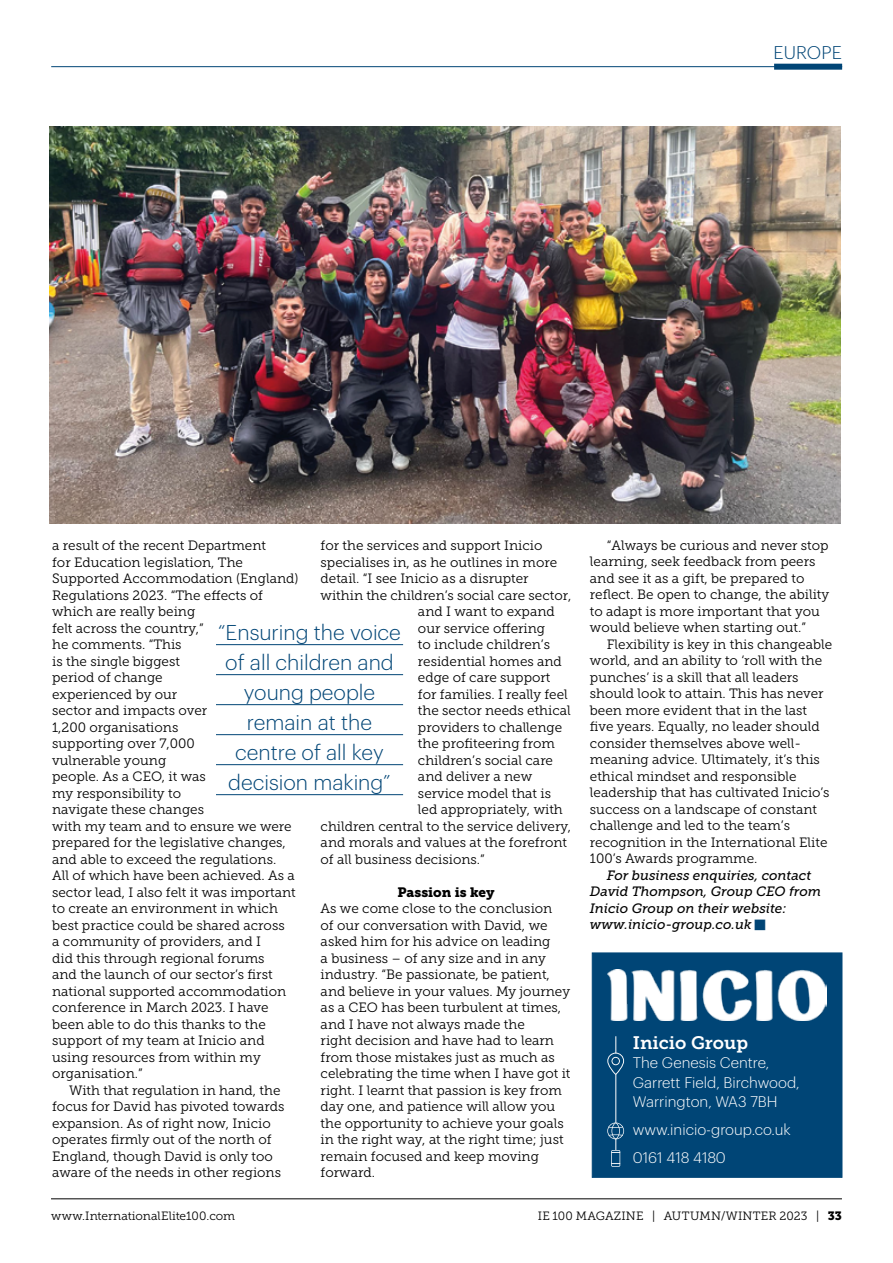
<style>
.page{position:relative;width:893px;height:1263px;background:#fff}
.page>*{position:absolute;margin:0;border:0;box-sizing:border-box;transform-origin:0 0}
.t1{font:300 21px/30px "Graphik";color:#004576;text-align:center}
.t2{font:18px "Museo Slab 700";color:#fff}
.t3{font:300 18px "Graphik";letter-spacing:.005em;color:#004576}
.t4{font:300 15px/19.5px "Graphik";color:#fff}
.t5{font:13.5px/16.5px "Museo Slab 300";color:#000}
.t6{font:italic 13.5px/16.5px "Museo Slab 500";color:#000}
.t7{font:13.5px "Museo Slab 900";color:#000}
.t8{font:12px "Museo Slab 300";letter-spacing:.005em;color:#000}
.s1{font-family:"Museo Slab 900"}
</style>
<div class="page">
<hr style="left:51px;top:1198px;width:791px;height:1px;background:#000">
<hr style="left:51px;top:66px;width:791px;height:1px;background:#004576">
<div style="left:774px;top:64px;width:68px;height:6px;background:#004576"></div>
<img style="left:50px;top:126px;width:791px;height:397px">
<div style="left:592px;top:953px;width:250px;height:224px;background:#004576;border:1px solid #004576"></div>
<img style="left:607px;top:970px;width:219px;height:51px">
<hr style="left:615px;top:1074px;width:1px;height:48px;background:#fff">
<svg style="left:607px;top:1122px;width:17px;height:45px"></svg>
<svg style="left:607px;top:1036px;width:17px;height:38px"></svg>
<hr style="left:216px;top:644px;width:187px;height:1px;background:#004576">
<hr style="left:216px;top:674px;width:187px;height:1px;background:#004576">
<hr style="left:216px;top:704px;width:187px;height:1px;background:#004576">
<hr style="left:216px;top:734px;width:187px;height:1px;background:#004576">
<hr style="left:216px;top:764px;width:187px;height:1px;background:#004576">
<hr style="left:216px;top:794px;width:187px;height:1px;background:#004576">
<h2 class="t3" style="left:773px;top:39px;width:70px">EUROPE</h2>
<p class="t5" style="left:321px;top:537px;width:223px">for the services and support Inicio</p>
<p class="t5" style="left:321px;top:554px;width:238px">specialises in, as he outlines in more</p>
<p class="t5" style="left:321px;top:570px;width:210px">detail. “I see Inicio as a disrupter</p>
<p class="t5" style="left:321px;top:587px;width:252px">within the children’s social care sector,</p>
<p class="t5" style="left:418px;top:603px;width:138px">and I want to expand</p>
<p class="t5" style="left:418px;top:620px;width:129px">our service offering</p>
<p class="t5" style="left:418px;top:636px;width:134px">to include children’s</p>
<p class="t5" style="left:418px;top:653px;width:145px">residential homes and</p>
<p class="t5" style="left:418px;top:669px;width:134px">edge of care support</p>
<p class="t5" style="left:418px;top:686px;width:151px">for families. I really feel</p>
<p class="t5" style="left:418px;top:702px;width:154px">the sector needs ethical</p>
<p class="t5" style="left:418px;top:719px;width:146px">providers to challenge</p>
<p class="t5" style="left:418px;top:735px;width:138px">the profiteering from</p>
<p class="t5" style="left:418px;top:752px;width:137px">children’s social care</p>
<p class="t5" style="left:418px;top:768px;width:116px">and deliver a new</p>
<p class="t5" style="left:418px;top:785px;width:135px">service model that is</p>
<p class="t5" style="left:418px;top:801px;width:146px">led appropriately, with</p>
<p class="t5" style="left:321px;top:818px;width:252px">children central to the service delivery,</p>
<p class="t5" style="left:321px;top:834px;width:248px">and morals and values at the forefront</p>
<p class="t5" style="left:321px;top:851px;width:166px">of all business decisions.”</p>
<p class="t7" style="left:397px;top:884px;width:99px">Passion is key</p>
<p class="t5" style="left:321px;top:900px;width:251px">As we come close to the conclusion<br>of our conversation with David, we asked him for his advice on leading<br>a business – of any size and in any industry. “Be passionate, be patient, and believe in your values. My journey as a CEO has been turbulent at times, and I have not always made the<br>right decision and have had to learn from those mistakes just as much as celebrating the time when I have got it right. I learnt that passion is key from day one, and patience will allow you the opportunity to achieve your goals in the right way, at the right time; just remain focused and keep moving forward.</p>
<p class="t5" style="left:52px;top:537px;width:248px">a result of the recent Department<br>for Education legislation, The<br>Supported Accommodation (England)<br>Regulations 2023. “The effects of which are really being<br>felt across the country,”<br>he comments. “This<br>is the single biggest<br>period of change<br>experienced by our<br>sector and impacts over<br>1,200 organisations<br>supporting over 7,000<br>vulnerable young<br>people. As a CEO, it was<br>my responsibility to<br>navigate these changes<br>with my team and to ensure we were prepared for the legislative changes, and able to exceed the regulations.<br>All of which have been achieved. As a sector lead, I also felt it was important to create an environment in which best practice could be shared across<br>a community of providers, and I<br>did this through regional forums<br>and the launch of our sector’s first national supported accommodation conference in March 2023. I have been able to do this thanks to the support of my team at Inicio and using resources from within my organisation.”</p>
<p class="t5" style="left:52px;top:1082px;width:234px;text-indent:17px">With that regulation in hand, the focus for David has pivoted towards expansion. As of right now, Inicio operates firmly out of the north of England, though David is only too aware of the needs in other regions</p>
<h1 class="t1" style="left:218px;top:616px;width:184px">“Ensuring the voice of all children and young people remain at the centre of all key decision making”</h1>
<p class="t5" style="left:590px;top:537px;width:241px;text-indent:17px">“Always be curious and never stop learning, seek feedback from peers and see it as a gift, be prepared to reflect. Be open to change, the ability to adapt is more important that you would believe when starting out.”</p>
<p class="t5" style="left:590px;top:636px;width:244px;text-indent:17px">Flexibility is key in this changeable world, and an ability to ‘roll with the punches’ is a skill that all leaders should look to attain. This has never been more evident that in the last five years. Equally, no leader should consider themselves above well&shy;meaning advice. Ultimately, it’s this ethical mindset and responsible leadership that has cultivated Inicio’s success on a landscape of constant challenge and led to the team’s recognition in the International Elite 100’s Awards programme.</p>
<p class="t6" style="left:590px;top:867px;width:233px;text-indent:17px">For business enquiries, contact<br>David Thompson, Group CEO from<br>Inicio Group on their website: www.inicio-group.co.uk</p>
<h2 class="t2" style="left:633px;top:1032px;width:117px">Inicio Group</h2>
<p class="t4" style="left:633px;top:1052px;width:168px">The Genesis Centre,<br>Garrett Field, Birchwood,<br>Warrington, WA3 7BH</p>
<p class="t4" style="left:633px;top:1115px;width:159px;line-height:28px">www.inicio-group.co.uk<br>0161 418 4180</p>
<p class="t8" style="left:51px;top:1209px;width:186px">www.InternationalElite100.com</p>
<p class="t8" style="left:538px;top:1209px;width:306px">IE 100 MAGAZINE | AUTUMN/WINTER 2023 | <span class="s1">33</span></p>
</div>
